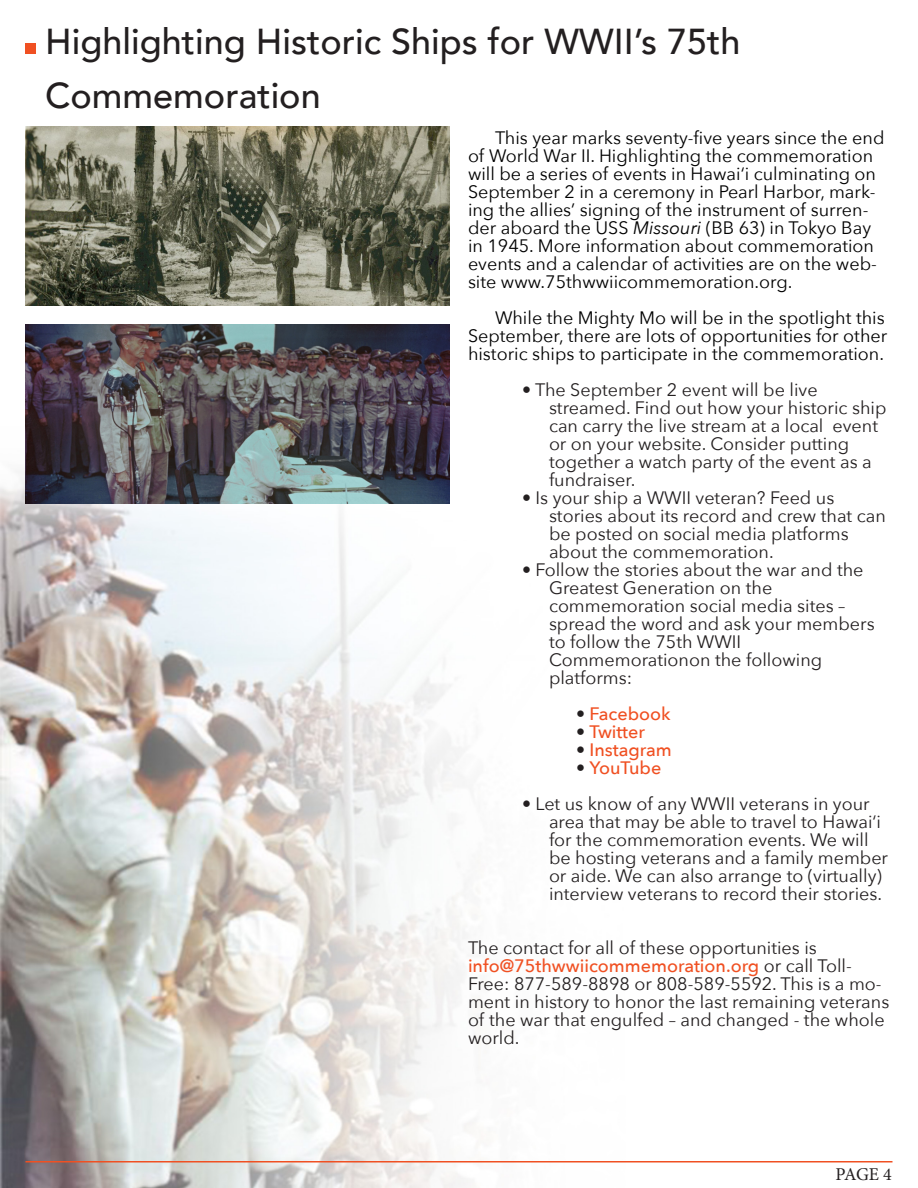
<style>
.page{position:relative;width:918px;height:1188px;background:#fff}
.page>*{position:absolute;margin:0;border:0;box-sizing:border-box;transform-origin:0 0}
.t1{font:500 36px "Avenir";color:#231f20}
.t2{font:18px/18px "Avenir Next";color:#231f20}
.t3{font:18px/18px "Avenir Next";color:#000}
.t4{font:500 18px "Avenir Next";color:#f05022}
.t5{font:18px "Minion Pro";color:#231f20}
.s1{font-style:italic}
.s2{font-weight:400;color:#231f20}
.s3{font-weight:500;color:#f05022}
</style>
<div class="page">
<img style="left:0;top:414px;width:893px;height:774px">
<hr style="left:26px;top:1161px;width:866px;height:1px;background:#f05022">
<div style="left:25px;top:44px;width:10px;height:10px;background:#f05022"></div>
<img style="left:26px;top:126px;width:424px;height:180px">
<img style="left:26px;top:324px;width:424px;height:180px">
<p class="t1" style="left:45px;top:10px;width:697px">Highlighting Historic Ships for WWII’s 75th</p>
<p class="t1" style="left:45px;top:64px;width:277px">Commemoration</p>
<p class="t3" style="left:468px;top:128px;width:418px;text-indent:27px">This year marks seventy-five years since the end of World War II. Highlighting the commemoration will be a series of events in Hawai‘i culminating on September 2 in a ceremony in Pearl Harbor, mark&shy;ing the allies’ signing of the instrument of surren&shy;der aboard the USS <span class="s1">Missouri</span> (BB 63) in Tokyo Bay in 1945. More information about commemoration events and a calendar of activities are on the web&shy;site www.75thwwiicommemoration.org.</p>
<p class="t3" style="left:468px;top:308px;width:421px;text-indent:27px">While the Mighty Mo will be in the spotlight this<br>September, there are lots of opportunities for other historic ships to participate in the commemoration.</p>
<p class="t2" style="left:549px;top:380px;width:339px;text-indent:-27px">• The September 2 event will be live streamed. Find out how your historic ship can carry the live stream at a local event or on your website. Consider putting</p>
<p class="t2" style="left:549px;top:452px;width:324px">together a watch party of the event as a fundraiser.</p>
<p class="t2" style="left:522px;top:488px;width:314px">• Is your ship a WWII veteran? Feed us</p>
<p class="t2" style="left:549px;top:506px;width:338px">stories about its record and crew that can be posted on social media platforms about the commemoration.</p>
<p class="t2" style="left:549px;top:560px;width:316px;text-indent:-27px">• Follow the stories about the war and the<br>Greatest Generation on the</p>
<p class="t2" style="left:549px;top:596px;width:327px">commemoration social media sites – spread the word and ask your members to follow the 75th WWII</p>
<p class="t2" style="left:549px;top:650px;width:275px">Commemorationon the following</p>
<p class="t2" style="left:549px;top:668px;width:85px">platforms:</p>
<p class="t4" style="left:576px;top:698px;width:96px"><span class="s2">•</span> Facebook</p>
<p class="t4" style="left:576px;top:716px;width:70px"><span class="s2">•</span> Twitter</p>
<p class="t4" style="left:576px;top:734px;width:97px"><span class="s2">•</span> Instagram</p>
<p class="t4" style="left:576px;top:752px;width:87px"><span class="s2">•</span> YouTube</p>
<p class="t2" style="left:549px;top:794px;width:341px;text-indent:-27px">• Let us know of any WWII veterans in your area that may be able to travel to Hawai‘i for the commemoration events. We will be hosting veterans and a family member or aide. We can also arrange to (virtually) interview veterans to record their stories.</p>
<p class="t2" style="left:468px;top:938px;width:350px">The contact for all of these opportunities is</p>
<p class="t2" style="left:468px;top:956px;width:423px"><span class="s3">info@75thwwiicommemoration.org</span> or call Toll-Free: 877-589-8898 or 808-589-5592. This is a mo&shy;ment in history to honor the last remaining veterans of the war that engulfed – and changed - the whole world.</p>
<p class="t5" style="left:835px;top:1162px;width:58px">PAGE 4</p>
</div>
